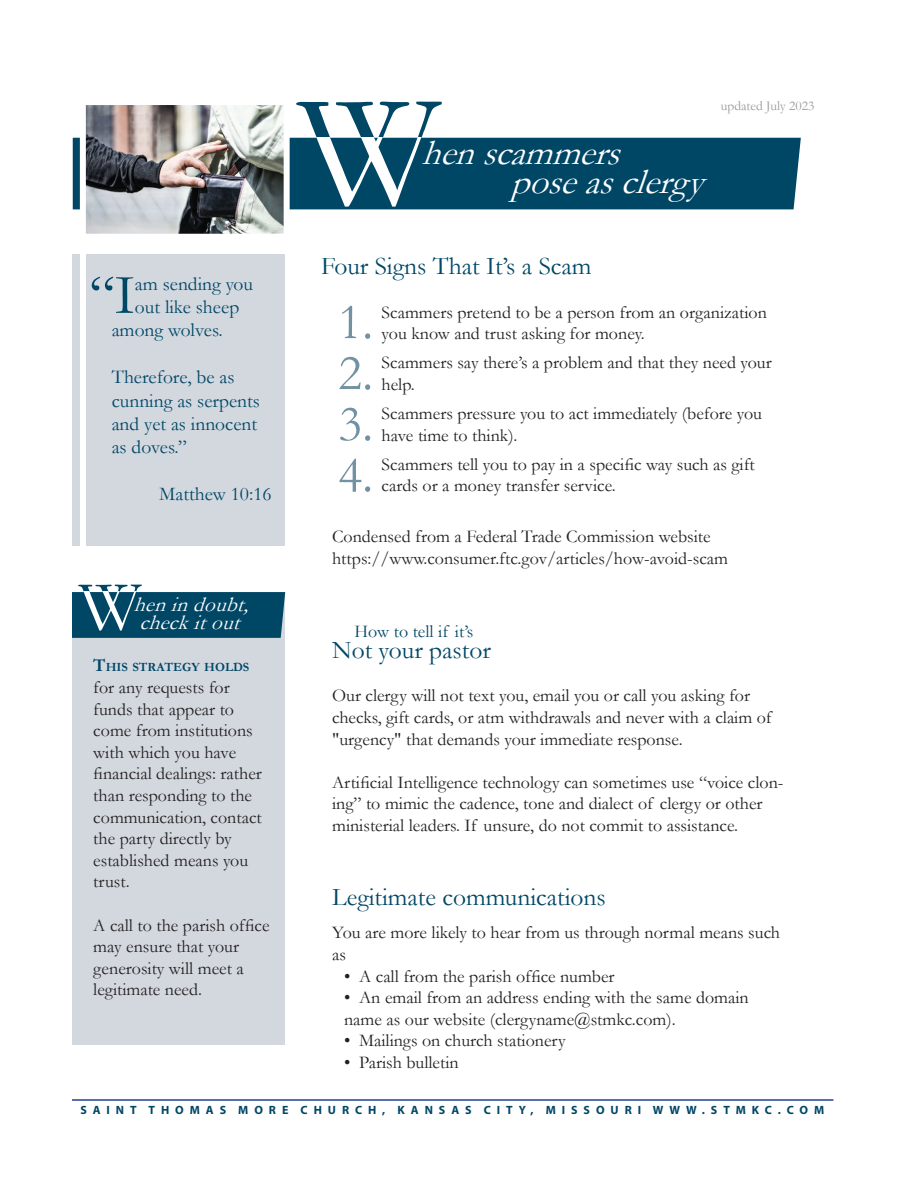
<style>
.page{position:relative;width:918px;height:1188px;background:#fff}
.page>*{position:absolute;margin:0;border:0;box-sizing:border-box;transform-origin:0 0}
.t1{font:57px "Garamond";color:#004766}
.t2{font:51px/51px "Garamond";color:#7192a2;text-align:justify}
.t3{font:italic 35.7px/28.5px "Garamond";color:#fff}
.t4{font:25.5px "Garamond";color:#004766}
.t5{font:italic 21px/18px "Garamond";color:#fff}
.t6{font:19.5px/23.4px "Garamond";color:#004766}
.t7{font:18px/21.6px "Garamond";color:#231f20}
.t8{font:18px "Garamond";color:#004766}
.t9{font:13.5px "Garamond";color:#97999c}
.t10{font:700 12.6px "Garamond";color:#004766}
.t11{font:700 12px "Myriad Pro";letter-spacing:.495em;color:#004766}
.s1{font-size:18px}
</style>
<div class="page">
<div style="left:73px;top:138px;width:728px;height:71px;background:#004766"></div>
<div style="left:73px;top:592px;width:212px;height:452px;background:#d3d8df"></div>
<div style="left:73px;top:254px;width:212px;height:291px;background:#d3d8df"></div>
<img style="left:77px;top:101px;width:365px;height:133px">
<div style="left:80px;top:251px;width:6px;height:303px;background:#fff"></div>
<svg style="left:72px;top:585px;width:213px;height:53px;background:#2c6680"></svg>
<hr style="left:72px;top:1099px;width:761px;height:2px;background:#253f8e">
<h1 class="t1" style="left:89px;top:257px;width:47px">“I</h1>
<p class="t6" style="left:135px;top:271px;width:120px">am sending you</p>
<p class="t6" style="left:135px;top:295px;width:106px">out like sheep</p>
<p class="t6" style="left:112px;top:318px;width:112px">among wolves.</p>
<p class="t6" style="left:112px;top:365px;width:150px">Therefore, be as cunning as serpents and yet as innocent as doves.”</p>
<p class="t6" style="left:159px;top:482px;width:114px">Matthew 10:16</p>
<p class="t5" style="left:134px;top:595px;width:125px">henindoubt, checkitout</p>
<p class="t10" style="left:93px;top:659px;width:158px"><span class="s1">T</span>HIS STRATEGY HOLDS</p>
<p class="t7" style="left:93px;top:676px;width:170px">for any requests for funds that appear to come from institutions with which you have financial dealings: rather than responding to the communication, contact the party directly by established means you trust.</p>
<p class="t7" style="left:93px;top:914px;width:178px">A call to the parish office may ensure that your generosity will meet a legitimate need.</p>
<h3 class="t3" style="left:511px;top:138px;width:209px;text-indent:-89px">henscammers poseasclergy</h3>
<p class="t9" style="left:721px;top:97px;width:95px">updated July 2023</p>
<h3 class="t4" style="left:321px;top:249px;width:272px">Four Signs That It’s a Scam</h3>
<p class="t7" style="left:382px;top:301px;width:387px">Scammers pretend to be a person from an organization you know and trust asking for money.</p>
<p class="t7" style="left:382px;top:351px;width:392px">Scammers say there’s a problem and that they need your help.</p>
<p class="t7" style="left:382px;top:402px;width:382px">Scammers pressure you to act immediately (before you have time to think).</p>
<p class="t7" style="left:382px;top:453px;width:375px">Scammers tell you to pay in a specific way such as gift cards or a money transfer service.</p>
<p class="t7" style="left:332px;top:525px;width:397px">Condensed from a Federal Trade Commission website https://www.consumer.ftc.gov/articles/how-avoid-scam</p>
<h2 class="t2" style="left:338px;top:295px;width:37px">1.<br>2.<br>3.<br>4.</h2>
<p class="t8" style="left:355px;top:620px;width:120px">How to tell if it’s</p>
<h3 class="t4" style="left:332px;top:633px;width:160px">Not your pastor</h3>
<p class="t7" style="left:332px;top:685px;width:441px">Our clergy will not text you, email you or call you asking for checks, gift cards, or atm withdrawals and never with a claim of "urgency" that demands your immediate response.</p>
<p class="t7" style="left:332px;top:771px;width:453px">Artificial Intelligence technology can sometimes use “voice clon&shy;ing” to mimic the cadence, tone and dialect of clergy or other ministerial leaders. If unsure, do not commit to assistance.</p>
<h3 class="t4" style="left:332px;top:880px;width:275px">Legitimate communications</h3>
<p class="t7" style="left:332px;top:922px;width:449px">You are more likely to hear from us through normal means such as</p>
<p class="t7" style="left:344px;top:965px;width:272px">• A call from the parish office number</p>
<p class="t7" style="left:344px;top:986px;width:406px">• An email from an address ending with the same domain name as our website (clergyname@stmkc.com).</p>
<p class="t7" style="left:344px;top:1030px;width:223px">• Mailings on church stationery</p>
<p class="t7" style="left:344px;top:1051px;width:116px">• Parish bulletin</p>
<p class="t11" style="left:80px;top:1102px;width:745px">SAINT THOMAS MORE CHURCH, KANSAS CITY, MISSOURI WWW.STMKC.COM</p>
</div>
